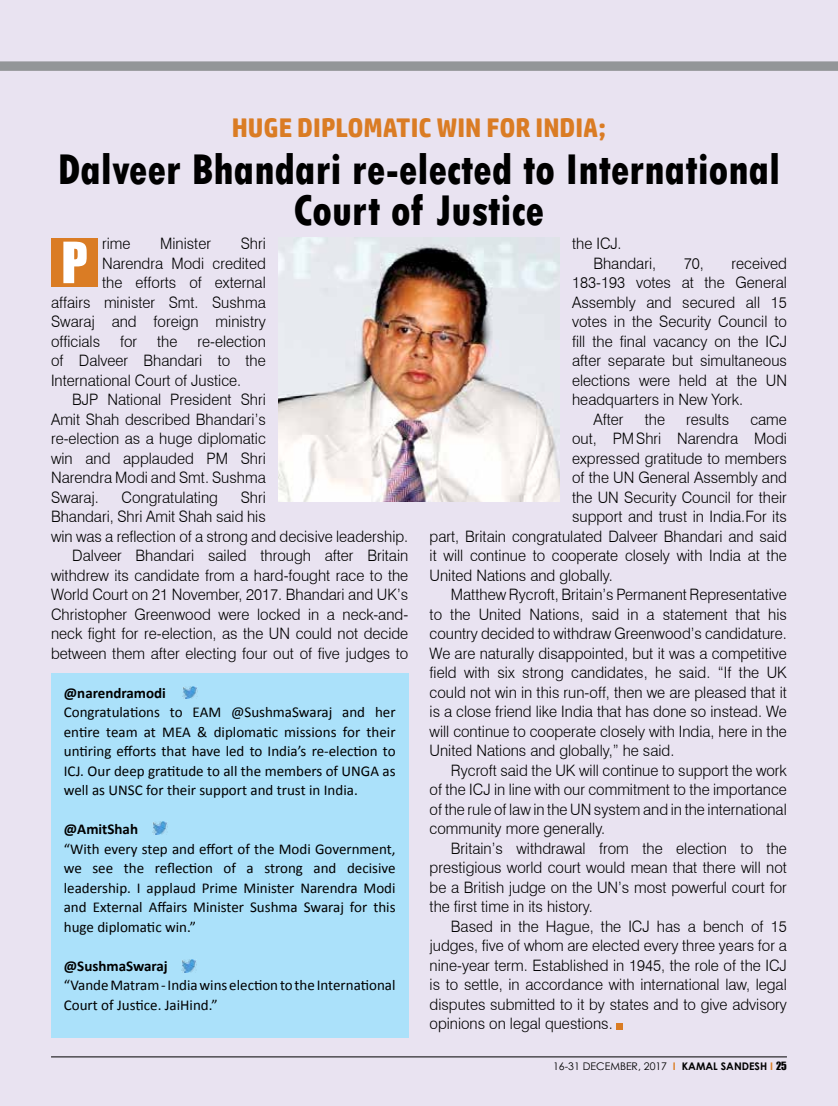
<style>
.page{position:relative;width:838px;height:1106px;background:#e9e3f1}
.page>*{position:absolute;margin:0;border:0;box-sizing:border-box;transform-origin:0 0}
.t1{font:52.5px "Impact";color:#fff}
.t2{font:800 condensed 45px/40.5px "Tw Cen";color:#000;text-align:center;scale:.96 1}
.t3{font:700 27px "HP Simplified";color:#da7c24}
.t4{font:300 15.75px/19.5px "Swiss 721 BT";color:#000;text-align:justify;scale:.96 1}
.t5{font:15px/19.5px "Calibri";color:#000;text-align:justify}
.t6{font:700 15px "Calibri";color:#000}
.t7{font:10.5px "Century Gothic";color:#000}
.s1{font-weight:700;color:#da7c24}
.s2{font-weight:700}
.s3{font-family:"Impact"}
</style>
<div class="page">
<hr style="left:51px;top:1056px;width:736px;height:1px;background:#000">
<div style="left:0;top:62px;width:838px;height:9px;background:#939598"></div>
<div style="left:51px;top:238px;width:47px;height:49px;background:#da7c24"></div>
<div style="left:616px;top:1023px;width:7px;height:6px;background:#da7c24"></div>
<div style="left:51px;top:673px;width:357px;height:364px;background:#abe1fa"></div>
<img style="left:279px;top:238px;width:280px;height:264px">
<img style="left:182px;top:686px;width:16px;height:13px">
<img style="left:152px;top:821px;width:16px;height:13px">
<img style="left:181px;top:959px;width:16px;height:13px">
<h3 class="t3" style="left:232px;top:111px;width:376px">HUGE DIPLOMATIC WIN FOR INDIA;</h3>
<h2 class="t2" style="left:58px;top:149px;width:754px">Dalveer Bhandari re-elected to International<br>Court of Justice</h2>
<h1 class="t1" style="left:61px;top:222px;width:25px">P</h1>
<p class="t4" style="left:102px;top:234px;width:31px">rime</p>
<p class="t4" style="left:160px;top:234px;width:54px">Minister</p>
<p class="t4" style="left:241px;top:234px;width:28px">Shri</p>
<p class="t4" style="left:102px;top:253px;width:172px">Narendra Modi credited</p>
<p class="t4" style="left:102px;top:273px;width:172px">the efforts of external</p>
<p class="t4" style="left:51px;top:292px;width:225px">affairs minister Smt. Sushma</p>
<p class="t4" style="left:51px;top:312px;width:225px">Swaraj and foreign ministry</p>
<p class="t4" style="left:51px;top:331px;width:53px">officials</p>
<p class="t4" style="left:120px;top:331px;width:19px">for</p>
<p class="t4" style="left:157px;top:331px;width:23px">the</p>
<p class="t4" style="left:51px;top:331px;width:225px;text-indent:146px">re-election of Dalveer Bhandari to the International Court of Justice.</p>
<p class="t4" style="left:51px;top:390px;width:225px;text-indent:21px">BJP National President Shri Amit Shah described Bhandari’s re-election as a huge diplomatic win and applauded PM Shri Narendra Modi and Smt. Sushma Swaraj.</p>
<p class="t4" style="left:122px;top:487px;width:102px">Congratulating</p>
<p class="t4" style="left:241px;top:487px;width:28px">Shri</p>
<p class="t4" style="left:51px;top:507px;width:225px">Bhandari, Shri Amit Shah said his</p>
<p class="t4" style="left:51px;top:526px;width:374px">win was a reflection of a strong and decisive leadership.</p>
<p class="t4" style="left:72px;top:546px;width:351px">Dalveer Bhandari sailed through after Britain</p>
<p class="t4" style="left:51px;top:565px;width:374px">withdrew its candidate from a hard-fought race to the</p>
<p class="t4" style="left:51px;top:584px;width:373px">World Court on 21 November, 2017. Bhandari and UK’s</p>
<p class="t4" style="left:51px;top:604px;width:374px">Christopher Greenwood were locked in a neck-and-</p>
<p class="t4" style="left:51px;top:623px;width:374px">neck fight for re-election, as the UN could not decide</p>
<p class="t4" style="left:51px;top:643px;width:374px">between them after electing four out of five judges to</p>
<p class="t6" style="left:64px;top:683px;width:104px">@narendramodi</p>
<p class="t5" style="left:64px;top:702px;width:333px">Congratulations to EAM @SushmaSwaraj and her entire team at MEA &amp; diplomatic missions for their untiring efforts that have led to India’s re-election to ICJ. Our deep gratitude to all the members of UNGA as well as UNSC for their support and trust in India.</p>
<p class="t6" style="left:64px;top:819px;width:76px">@AmitShah</p>
<p class="t5" style="left:64px;top:839px;width:333px">“With every step and effort of the Modi Government, we see the reflection of a strong and decisive leadership. I applaud Prime Minister Narendra Modi and External Affairs Minister Sushma Swaraj for this huge diplomatic win.”</p>
<p class="t6" style="left:64px;top:956px;width:105px">@SushmaSwaraj</p>
<p class="t5" style="left:64px;top:975px;width:333px">“Vande Matram - India wins election to the International<br>Court of Justice. JaiHind.”</p>
<p class="t4" style="left:593px;top:233px;width:67px;text-indent:-21px">the ICJ.<br>Bhandari,</p>
<p class="t4" style="left:684px;top:253px;width:22px">70,</p>
<p class="t4" style="left:731px;top:253px;width:59px">received</p>
<p class="t4" style="left:572px;top:272px;width:225px">183-193 votes at the General</p>
<p class="t4" style="left:572px;top:292px;width:225px">Assembly and secured all 15</p>
<p class="t4" style="left:572px;top:311px;width:225px">votes in the Security Council to</p>
<p class="t4" style="left:572px;top:331px;width:225px">fill the final vacancy on the ICJ</p>
<p class="t4" style="left:572px;top:350px;width:225px">after separate but simultaneous</p>
<p class="t4" style="left:572px;top:370px;width:225px">elections were held at the UN</p>
<p class="t4" style="left:572px;top:389px;width:180px">headquarters in New York.</p>
<p class="t4" style="left:593px;top:409px;width:33px">After</p>
<p class="t4" style="left:644px;top:409px;width:23px">the</p>
<p class="t4" style="left:686px;top:409px;width:46px">results</p>
<p class="t4" style="left:750px;top:409px;width:40px">came</p>
<p class="t4" style="left:572px;top:428px;width:225px">out, PMShri Narendra Modi</p>
<p class="t4" style="left:572px;top:448px;width:225px">expressed gratitude to members</p>
<p class="t4" style="left:572px;top:467px;width:225px">of the UN General Assembly and</p>
<p class="t4" style="left:572px;top:487px;width:225px">the UN Security Council for their</p>
<p class="t4" style="left:572px;top:506px;width:225px">support and trust in India.For its</p>
<p class="t4" style="left:429px;top:526px;width:373px">part, Britain congratulated Dalveer Bhandari and said</p>
<p class="t4" style="left:429px;top:545px;width:374px">it will continue to cooperate closely with India at the</p>
<p class="t4" style="left:429px;top:565px;width:192px">United Nations and globally.</p>
<p class="t4" style="left:451px;top:584px;width:351px">Matthew Rycroft, Britain’s Permanent Representative</p>
<p class="t4" style="left:429px;top:604px;width:374px">to the United Nations, said in a statement that his</p>
<p class="t4" style="left:429px;top:623px;width:374px">country decided to withdraw Greenwood’s candidature.</p>
<p class="t4" style="left:429px;top:643px;width:374px">We are naturally disappointed, but it was a competitive</p>
<p class="t4" style="left:429px;top:662px;width:374px">field with six strong candidates, he said. “If the UK</p>
<p class="t4" style="left:429px;top:682px;width:374px">could not win in this run-off, then we are pleased that it</p>
<p class="t4" style="left:429px;top:701px;width:373px">is a close friend like India that has done so instead. We</p>
<p class="t4" style="left:429px;top:721px;width:373px">will continue to cooperate closely with India, here in the</p>
<p class="t4" style="left:429px;top:740px;width:256px">United Nations and globally,” he said.</p>
<p class="t4" style="left:451px;top:760px;width:351px">Rycroft said the UK will continue to support the work</p>
<p class="t4" style="left:429px;top:779px;width:374px">of the ICJ in line with our commitment to the importance</p>
<p class="t4" style="left:429px;top:799px;width:373px">of the rule of law in the UN system and in the international</p>
<p class="t4" style="left:429px;top:818px;width:184px">community more generally.</p>
<p class="t4" style="left:451px;top:838px;width:351px">Britain’s withdrawal from the election to the</p>
<p class="t4" style="left:429px;top:857px;width:374px">prestigious world court would mean that there will not</p>
<p class="t4" style="left:429px;top:877px;width:373px">be a British judge on the UN’s most powerful court for</p>
<p class="t4" style="left:429px;top:896px;width:171px">the first time in its history.</p>
<p class="t4" style="left:451px;top:916px;width:351px">Based in the Hague, the ICJ has a bench of 15</p>
<p class="t4" style="left:429px;top:935px;width:374px">judges, five of whom are elected every three years for a</p>
<p class="t4" style="left:429px;top:955px;width:374px">nine-year term. Established in 1945, the role of the ICJ</p>
<p class="t4" style="left:429px;top:974px;width:373px">is to settle, in accordance with international law, legal</p>
<p class="t4" style="left:429px;top:994px;width:374px">disputes submitted to it by states and to give advisory</p>
<p class="t4" style="left:429px;top:1013px;width:192px">opinions on legal questions.</p>
<p class="t7" style="left:553px;top:1058px;width:235px">16-31 DECEMBER, 2017 <span class="s1">I</span> <span class="s2">KAMAL SANDESH</span> <span class="s1">I</span> <span class="s3">25</span></p>
</div>
